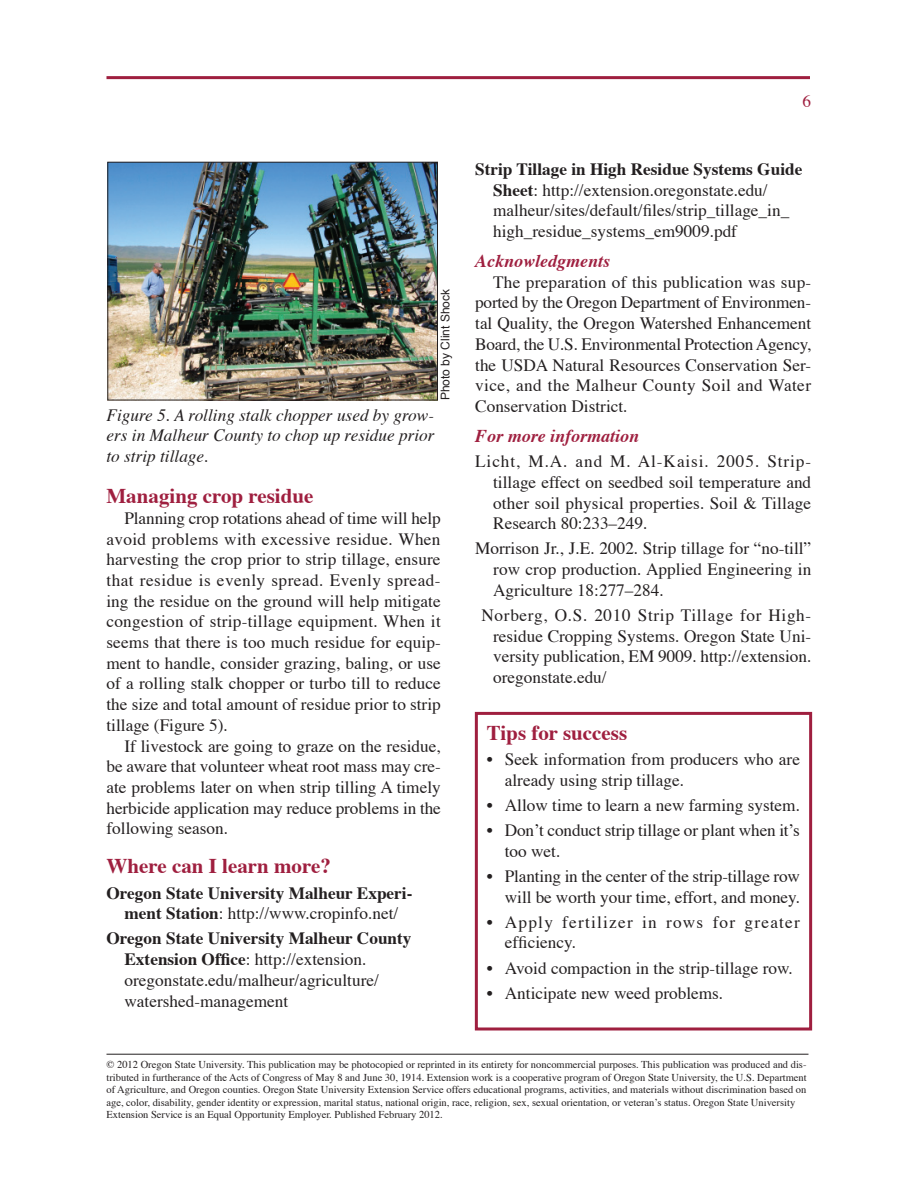
<style>
.page{position:relative;width:918px;height:1188px;background:#fff}
.page>*{position:absolute;margin:0;border:0;box-sizing:border-box;transform-origin:0 0}
.t1{font:700 21px "Times";color:#9f1f3f}
.t2{font:italic 700 18px "Times";color:#9f1f3f}
.t3{font:17.25px/20.7px "Times";color:#231f20;text-align:justify}
.t4{font:italic 17.25px/20.7px "Times";color:#231f20;text-align:justify}
.t5{font:700 17.25px/20.7px "Times";color:#231f20;text-align:center}
.t6{font:17.25px/20.7px "Times";letter-spacing:.07em;color:#231f20}
.t7{font:17.25px "Times";color:#9f1f3f}
.t8{font:12px "Arial";color:#231f20}
.t9{font:10.5px/12.6px "Times";color:#231f20}
.s1{font-weight:400}
.s2{font-weight:700}
</style>
<div class="page">
<hr style="left:106px;top:76px;width:704px;height:3px;background:#9f1f3f">
<hr style="left:106px;top:1054px;width:702px;height:1px;background:#231f20">
<div style="left:475px;top:712px;width:337px;height:318px;border:3px solid #9f1f3f"></div>
<img style="left:110px;top:164px;width:326px;height:234px">
<div style="left:108px;top:162px;width:330px;height:238px;border:1px solid #231f20"></div>
<p class="t8" style="left:437px;top:400px;width:113px;rotate:-90deg">Photo by Clint Shock</p>
<p class="t4" style="left:106px;top:403px;width:330px">Figure 5. A rolling stalk chopper used by grow&shy;ers in Malheur County to chop up residue prior to strip tillage.</p>
<p class="t1" style="left:106px;top:476px;width:208px">Managing crop residue</p>
<p class="t3" style="left:107px;top:506px;width:336px;text-indent:18px">Planning crop rotations ahead of time will help avoid problems with excessive residue. When harvesting the crop prior to strip tillage, ensure that residue is evenly spread. Evenly spread&shy;ing the residue on the ground will help mitigate congestion of strip-tillage equipment. When it seems that there is too much residue for equip&shy;ment to handle, consider grazing, baling, or use of a rolling stalk chopper or turbo till to reduce the size and total amount of residue prior to strip tillage (Figure 5).</p>
<p class="t3" style="left:107px;top:734px;width:336px;text-indent:18px">If livestock are going to graze on the residue, be aware that volunteer wheat root mass may cre&shy;ate problems later on when strip tilling A timely herbicide application may reduce problems in the following season.</p>
<p class="t1" style="left:106px;top:846px;width:226px">Where can I learn more?</p>
<p class="t5" style="left:106px;top:880px;width:308px">Oregon State University Malheur Experi&shy;ment Station<span class="s1">: http://www.cropinfo.net/</span></p>
<p class="t3" style="left:124px;top:927px;width:289px;text-align:left;text-indent:-18px"><span class="s2">Oregon State University Malheur County Extension Office</span>: http://extension. oregonstate.edu/malheur/agriculture/ watershed-management</p>
<p class="t7" style="left:803px;top:86px;width:10px">6</p>
<p class="t3" style="left:493px;top:157px;width:311px;text-align:left;text-indent:-18px"><span class="s2">Strip Tillage in High Residue Systems Guide Sheet</span>: http://extension.oregonstate.edu/ malheur/sites/default/files/strip_tillage_in_ high_residue_systems_em9009.pdf</p>
<p class="t2" style="left:475px;top:244px;width:137px">Acknowledgments</p>
<p class="t3" style="left:475px;top:270px;width:338px;text-indent:18px">The preparation of this publication was sup&shy;ported by the Oregon Department of Environmen&shy;tal Quality, the Oregon Watershed Enhancement Board, the U.S. Environmental Protection Agency, the USDA Natural Resources Conservation Ser&shy;vice, and the Malheur County Soil and Water Conservation District.</p>
<p class="t2" style="left:475px;top:419px;width:166px">For more information</p>
<p class="t3" style="left:493px;top:450px;width:320px;text-indent:-18px">Licht, M.A. and M. Al-Kaisi. 2005. Strip&shy;tillage effect on seedbed soil temperature and other soil physical properties. Soil &amp; Tillage Research 80:233–249.</p>
<p class="t3" style="left:493px;top:537px;width:320px;text-indent:-18px">Morrison Jr., J.E. 2002. Strip tillage for “no-till” row crop production. Applied Engineering in Agriculture 18:277–284.</p>
<p class="t3" style="left:493px;top:603px;width:320px;text-indent:-12px">Norberg, O.S. 2010 Strip Tillage for High&shy;residue Cropping Systems. Oregon State Uni&shy;versity publication, EM 9009. http://extension. oregonstate.edu/</p>
<p class="t1" style="left:487px;top:712px;width:142px">Tips for success</p>
<p class="t3" style="left:505px;top:747px;width:297px;text-indent:-18px">• Seek information from producers who are already using strip tillage.</p>
<p class="t3" style="left:487px;top:793px;width:315px">• Allow time to learn a new farming system.</p>
<p class="t3" style="left:505px;top:818px;width:297px;text-indent:-18px">• Don’t conduct strip tillage or plant when it’s too wet.</p>
<p class="t3" style="left:487px;top:864px;width:315px;text-align:right">• Planting in the center of the strip-tillage row will be worth your time, effort, and money.</p>
<p class="t6" style="left:505px;top:910px;width:297px;text-indent:-18px">• Apply fertilizer in rows for greater efficiency.</p>
<p class="t3" style="left:487px;top:956px;width:307px">• Avoid compaction in the strip-tillage row.</p>
<p class="t3" style="left:487px;top:981px;width:238px">• Anticipate new weed problems.</p>
<p class="t9" style="left:106px;top:1057px;width:702px">© 2012 Oregon State University. This publication may be photocopied or reprinted in its entirety for noncommercial purposes. This publication was produced and dis&shy;tributed in furtherance of the Acts of Congress of May 8 and June 30, 1914. Extension work is a cooperative program of Oregon State University, the U.S. Department of Agriculture, and Oregon counties. Oregon State University Extension Service offers educational programs, activities, and materials without discrimination based on age, color, disability, gender identity or expression, marital status, national origin, race, religion, sex, sexual orientation, or veteran’s status. Oregon State University Extension Service is an Equal Opportunity Employer. Published February 2012.</p>
</div>
